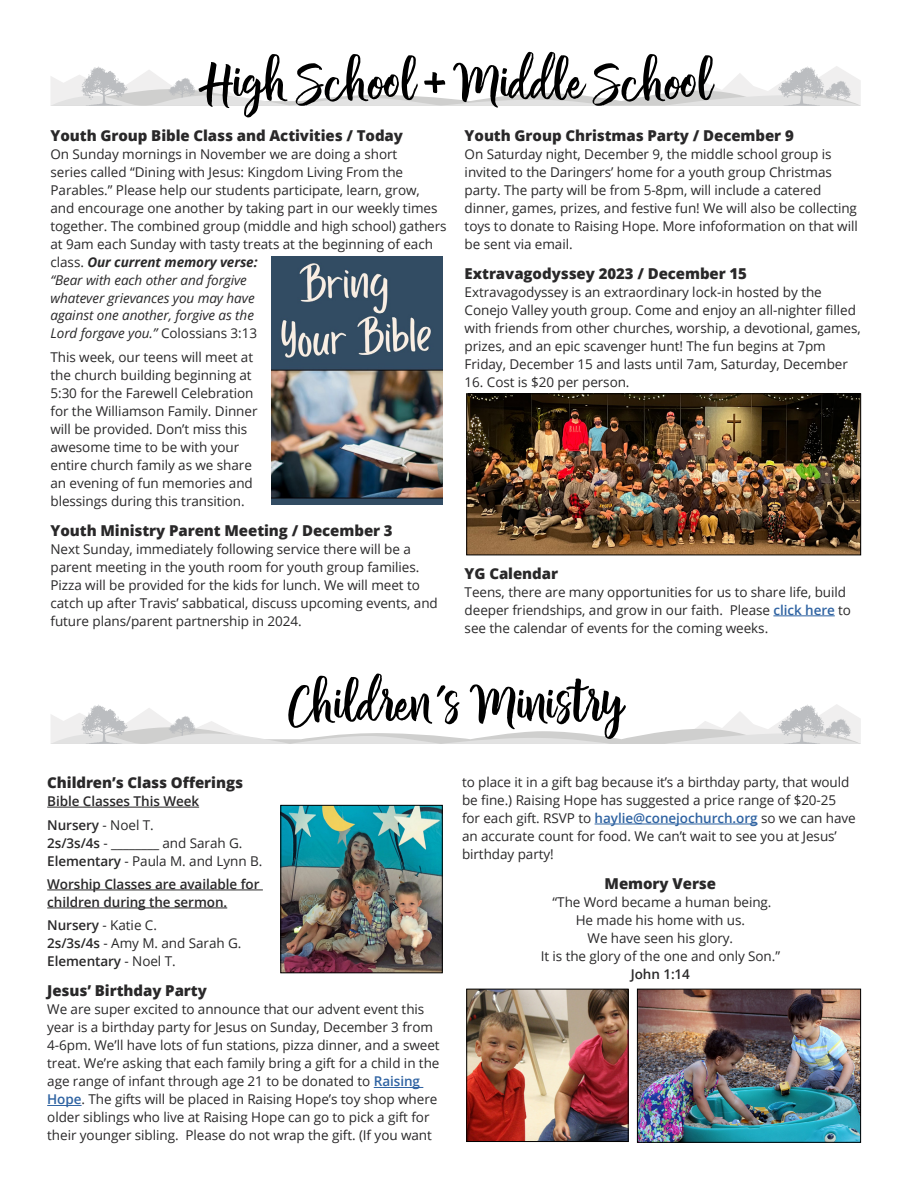
<style>
.page{position:relative;width:918px;height:1188px;background:#fff}
.page>*{position:absolute;margin:0;border:0;box-sizing:border-box;transform-origin:0 0}
.t1{font:58.05px "Chamelia Script";letter-spacing:-.005em;color:#000}
.t2{font:800 15px "Open Sans";letter-spacing:-.005em;color:#292829}
.t3{font:800 15px "Open Sans";letter-spacing:-.005em;color:#292829}
.t4{font:13.5px/18px "Open Sans";letter-spacing:-.005em;color:#292829}
.t5{font:600 13.5px/23.4px "Open Sans";letter-spacing:-.005em;color:#292829}
.s1{font-weight:700;font-style:italic}
.s2{font-style:italic}
.s3{font-weight:600;color:#2f63a2}
.s4{font-weight:400}
.s5{font-weight:600}
</style>
<div class="page">
<hr style="left:773px;top:616px;width:62px;height:1px;background:#2f63a2">
<svg style="left:50px;top:66px;width:811px;height:40px"></svg>
<svg style="left:51px;top:704px;width:810px;height:40px"></svg>
<hr style="left:47px;top:807px;width:152px;height:1px;background:#292829">
<hr style="left:47px;top:890px;width:216px;height:1px;background:#292829">
<hr style="left:47px;top:908px;width:180px;height:1px;background:#292829">
<hr style="left:374px;top:1087px;width:49px;height:1px;background:#2f63a2">
<hr style="left:47px;top:1105px;width:35px;height:1px;background:#2f63a2">
<hr style="left:595px;top:824px;width:163px;height:1px;background:#2f63a2">
<img style="left:283px;top:807px;width:157px;height:164px">
<div style="left:281px;top:805px;width:161px;height:168px;border:1px solid #000"></div>
<img style="left:639px;top:991px;width:220px;height:150px">
<div style="left:637px;top:989px;width:224px;height:154px;border:1px solid #000"></div>
<img style="left:272px;top:256px;width:170px;height:249px">
<img style="left:468px;top:991px;width:158px;height:149px">
<div style="left:466px;top:989px;width:162px;height:153px;border:1px solid #000"></div>
<img style="left:468px;top:396px;width:391px;height:157px">
<div style="left:466px;top:394px;width:395px;height:161px;border:1px solid #000"></div>
<h1 class="t1" style="left:199px;top:47px;width:516px">High School + Middle School</h1>
<p class="t2" style="left:51px;top:124px;width:354px">Youth Group Bible Class and Activities / Today</p>
<p class="t4" style="left:50px;top:144px;width:398px">On Sunday mornings in November we are doing a short<br>series called “Dining with Jesus: Kingdom Living From the Parables.” Please help our students participate, learn, grow, and encourage one another by taking part in our weekly times together. The combined group (middle and high school) gathers at 9am each Sunday with tasty treats at the beginning of each class. <span class="s1">Our current memory verse:<br></span><span class="s2">“Bear with each other and forgive<br>whatever grievances you may have<br>against one another, forgive as the<br>Lord forgave you.”</span> Colossians 3:13</p>
<p class="t4" style="left:50px;top:348px;width:209px">This week, our teens will meet at the church building beginning at<br>5:30 for the Farewell Celebration for the Williamson Family. Dinner will be provided. Don’t miss this awesome time to be with your entire church family as we share an evening of fun memories and blessings during this transition.</p>
<p class="t3" style="left:51px;top:519px;width:344px">Youth Ministry Parent Meeting / December 3</p>
<p class="t4" style="left:51px;top:540px;width:389px">Next Sunday, immediately following service there will be a parent meeting in the youth room for youth group families.<br>Pizza will be provided for the kids for lunch. We will meet to catch up after Travis’ sabbatical, discuss upcoming events, and future plans/parent partnership in 2024.</p>
<p class="t2" style="left:465px;top:124px;width:331px">Youth Group Christmas Party / December 9</p>
<p class="t4" style="left:465px;top:144px;width:395px">On Saturday night, December 9, the middle school group is invited to the Daringers’ home for a youth group Christmas party. The party will be from 5-8pm, will include a catered dinner, games, prizes, and festive fun! We will also be collecting toys to donate to Raising Hope. More infoformation on that will be sent via email.</p>
<p class="t2" style="left:465px;top:262px;width:284px">Extravagodyssey 2023 / December 15</p>
<p class="t4" style="left:465px;top:282px;width:398px">Extravagodyssey is an extraordinary lock-in hosted by the Conejo Valley youth group. Come and enjoy an all-nighter filled with friends from other churches, worship, a devotional, games, prizes, and an epic scavenger hunt! The fun begins at 7pm Friday, December 15 and lasts until 7am, Saturday, December</p>
<p class="t4" style="left:465px;top:372px;width:166px">16. Cost is $20 per person.</p>
<p class="t2" style="left:465px;top:562px;width:95px">YG Calendar</p>
<p class="t4" style="left:465px;top:583px;width:388px">Teens, there are many opportunities for us to share life, build deeper friendships, and grow in our faith. Please <span class="s3">click here</span> to see the calendar of events for the coming weeks.</p>
<h1 class="t1" style="left:288px;top:669px;width:337px">Children’s Ministry</h1>
<p class="t2" style="left:47px;top:771px;width:197px">Children’s Class Offerings</p>
<p class="t5" style="left:47px;top:789px;width:153px">Bible Classes This Week<br>Nursery <span class="s4">- Noel T.</span></p>
<p class="t4" style="left:47px;top:833px;width:217px"><span class="s5">2s/3s/4s</span> - ________ and Sarah G.<br><span class="s5">Elementary</span> - Paula M. and Lynn B.</p>
<p class="t5" style="left:47px;top:875px;width:214px;line-height:18px">Worship Classes are available for children during the sermon.</p>
<p class="t4" style="left:47px;top:916px;width:196px"><span class="s5">Nursery</span> - Katie C.<br><span class="s5">2s/3s/4s</span> - Amy M. and Sarah G.<br><span class="s5">Elementary</span> - Noel T.</p>
<p class="t2" style="left:47px;top:980px;width:161px">Jesus’ Birthday Party</p>
<p class="t4" style="left:47px;top:1000px;width:394px">We are super excited to announce that our advent event this year is a birthday party for Jesus on Sunday, December 3 from 4-6pm. We’ll have lots of fun stations, pizza dinner, and a sweet treat. We’re asking that each family bring a gift for a child in the age range of infant through age 21 to be donated to <span class="s3">Raising Hope</span>. The gifts will be placed in Raising Hope’s toy shop where older siblings who live at Raising Hope can go to pick a gift for their younger sibling. Please do not wrap the gift. (If you want</p>
<p class="t4" style="left:462px;top:773px;width:395px">to place it in a gift bag because it’s a birthday party, that would be fine.) Raising Hope has suggested a price range of $20-25 for each gift. RSVP to <span class="s3">haylie@conejochurch.org</span> so we can have an accurate count for food. We can’t wait to see you at Jesus’ birthday party!</p>
<p class="t2" style="left:605px;top:872px;width:113px">Memory Verse</p>
<p class="t4" style="left:541px;top:893px;width:241px;text-align:center">“The Word became a human being.<br>He made his home with us.<br>We have seen his glory.<br>It is the glory of the one and only Son.”</p>
<p class="t5" style="left:631px;top:962px;width:61px">John 1:14</p>
</div>
